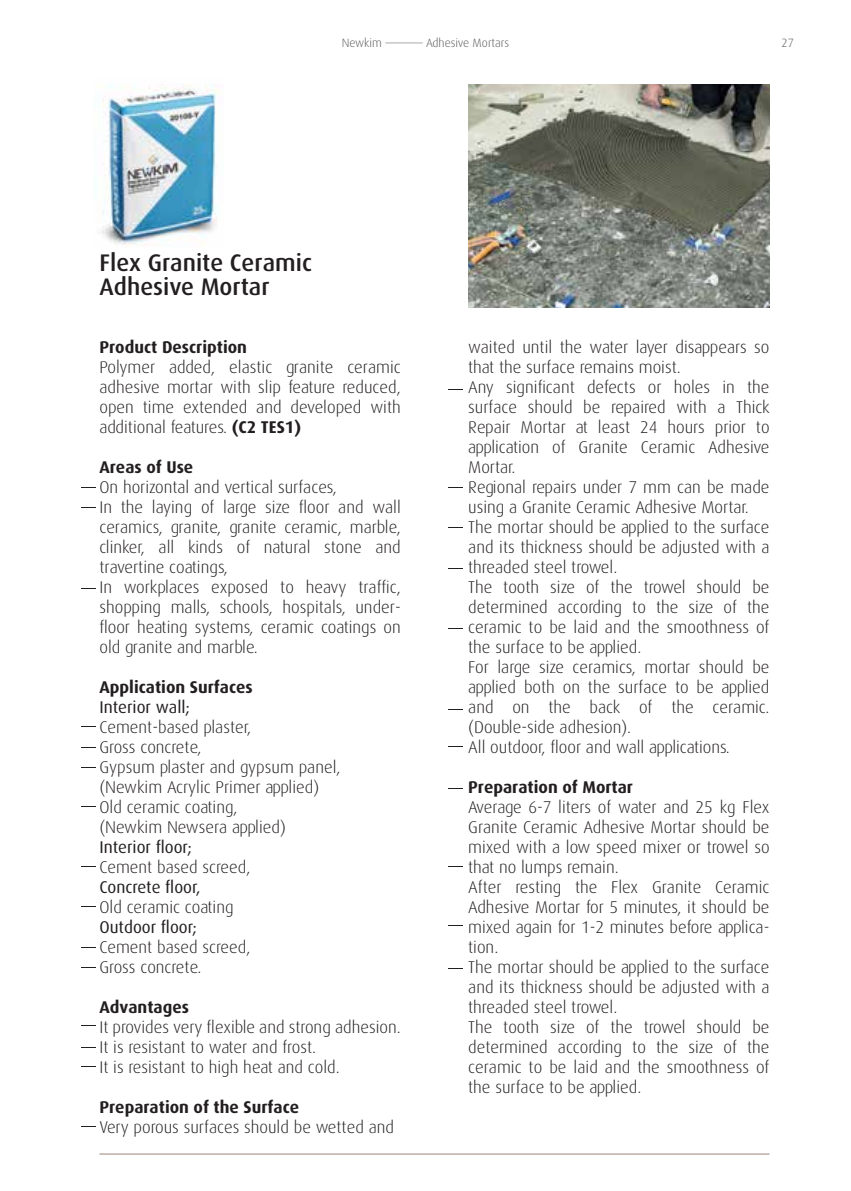
<style>
.page{position:relative;width:851px;height:1191px;background:#fff}
.page>*{position:absolute;margin:0;border:0;box-sizing:border-box;transform-origin:0 0}
.t1{font:24px/24px "Dax Medium Tr";color:#231f20}
.t2{font:17px/20px "Dax Light Tr";color:#231f20}
.t3{font:17px "Dax Bold Tr";color:#231f20}
.t4{font:17px "Dax Regular Tr";color:#231f20}
.t5{font:12px "Dax Light Tr";color:#58595b}
.s1{font-family:"Dax Bold Tr"}
</style>
<div class="page">
<img style="left:102px;top:84px;width:117px;height:162px">
<img style="left:468px;top:84px;width:301px;height:224px">
<svg style="left:81px;top:487px;width:14px;height:1px"></svg>
<svg style="left:81px;top:507px;width:14px;height:1px"></svg>
<svg style="left:81px;top:588px;width:14px;height:1px"></svg>
<svg style="left:449px;top:389px;width:14px;height:1px"></svg>
<svg style="left:449px;top:527px;width:14px;height:1px"></svg>
<svg style="left:449px;top:487px;width:14px;height:1px"></svg>
<svg style="left:449px;top:628px;width:14px;height:1px"></svg>
<svg style="left:449px;top:568px;width:14px;height:1px"></svg>
<svg style="left:449px;top:709px;width:14px;height:1px"></svg>
<svg style="left:449px;top:746px;width:14px;height:1px"></svg>
<svg style="left:449px;top:788px;width:14px;height:1px"></svg>
<svg style="left:449px;top:866px;width:14px;height:1px"></svg>
<svg style="left:449px;top:925px;width:14px;height:1px"></svg>
<svg style="left:449px;top:968px;width:14px;height:1px"></svg>
<svg style="left:81px;top:726px;width:14px;height:1px"></svg>
<svg style="left:81px;top:767px;width:14px;height:1px"></svg>
<svg style="left:81px;top:806px;width:14px;height:1px"></svg>
<svg style="left:81px;top:866px;width:14px;height:1px"></svg>
<svg style="left:81px;top:906px;width:14px;height:1px"></svg>
<svg style="left:81px;top:947px;width:14px;height:1px"></svg>
<svg style="left:81px;top:967px;width:14px;height:1px"></svg>
<svg style="left:81px;top:1025px;width:14px;height:1px"></svg>
<svg style="left:81px;top:1047px;width:14px;height:1px"></svg>
<svg style="left:81px;top:1066px;width:14px;height:1px"></svg>
<svg style="left:81px;top:1126px;width:14px;height:1px"></svg>
<hr style="left:99px;top:1153px;width:670px;height:1px;background:#9b8579">
<p class="t5" style="left:342px;top:36px;width:169px">Newkim ———— Adhesive Mortars</p>
<p class="t5" style="left:781px;top:36px;width:14px">27</p>
<h1 class="t1" style="left:99px;top:251px;width:214px">Flex Granite Ceramic<br>Adhesive Mortar</h1>
<p class="t3" style="left:99px;top:337px;width:149px">Product Description</p>
<p class="t2" style="left:99px;top:357px;width:303px;text-align:justify">Polymer added, elastic granite ceramic adhesive mortar with slip feature reduced, open time extended and developed with additional features. <span class="s1">(C2 TES1)</span></p>
<p class="t3" style="left:99px;top:457px;width:95px">Areas of Use</p>
<p class="t2" style="left:99px;top:477px;width:303px">On horizontal and vertical surfaces,<br>In the laying of large size floor and wall ceramics, granite, granite ceramic, marble, clinker, all kinds of natural stone and travertine coatings,<br>In workplaces exposed to heavy traffic, shopping malls, schools, hospitals, under&shy;floor heating systems, ceramic coatings on old granite and marble.</p>
<p class="t3" style="left:99px;top:677px;width:155px">Application Surfaces</p>
<p class="t4" style="left:99px;top:697px;width:92px">Interior wall;</p>
<p class="t2" style="left:99px;top:717px;width:243px">Cement-based plaster,<br>Gross concrete,<br>Gypsum plaster and gypsum panel, (Newkim Acrylic Primer applied)<br>Old ceramic coating,<br>(Newkim Newsera applied)</p>
<p class="t4" style="left:99px;top:837px;width:94px">Interior floor;</p>
<p class="t2" style="left:99px;top:857px;width:152px">Cement based screed,</p>
<p class="t4" style="left:99px;top:877px;width:102px">Concrete floor,</p>
<p class="t2" style="left:99px;top:897px;width:136px">Old ceramic coating</p>
<p class="t4" style="left:99px;top:917px;width:99px">Outdoor floor;</p>
<p class="t2" style="left:99px;top:937px;width:152px">Cement based screed,<br>Gross concrete.</p>
<p class="t3" style="left:99px;top:997px;width:91px">Advantages</p>
<p class="t2" style="left:99px;top:1017px;width:303px">It provides very flexible and strong adhesion.<br>It is resistant to water and frost.<br>It is resistant to high heat and cold.</p>
<p class="t3" style="left:99px;top:1097px;width:201px">Preparation of the Surface</p>
<p class="t2" style="left:99px;top:1117px;width:296px">Very porous surfaces should be wetted and</p>
<p class="t2" style="left:468px;top:337px;width:303px">waited until the water layer disappears so that the surface remains moist.<br>Any significant defects or holes in the surface should be repaired with a Thick Repair Mortar at least 24 hours prior to application of Granite Ceramic Adhesive Mortar.<br>Regional repairs under 7 mm can be made using a Granite Ceramic Adhesive Mortar.<br>The mortar should be applied to the surface and its thickness should be adjusted with a threaded steel trowel.<br>The tooth size of the trowel should be determined according to the size of the ceramic to be laid and the smoothness of the surface to be applied.<br>For large size ceramics, mortar should be applied both on the surface to be applied and on the back of the ceramic. (Double-side adhesion).<br>All outdoor, floor and wall applications.</p>
<p class="t3" style="left:468px;top:777px;width:166px">Preparation of Mortar</p>
<p class="t2" style="left:468px;top:797px;width:303px">Average 6-7 liters of water and 25 kg Flex Granite Ceramic Adhesive Mortar should be mixed with a low speed mixer or trowel so that no lumps remain.<br>After resting the Flex Granite Ceramic Adhesive Mortar for 5 minutes, it should be mixed again for 1-2 minutes before applica&shy;tion.<br>The mortar should be applied to the surface and its thickness should be adjusted with a threaded steel trowel.<br>The tooth size of the trowel should be determined according to the size of the ceramic to be laid and the smoothness of the surface to be applied.</p>
</div>
